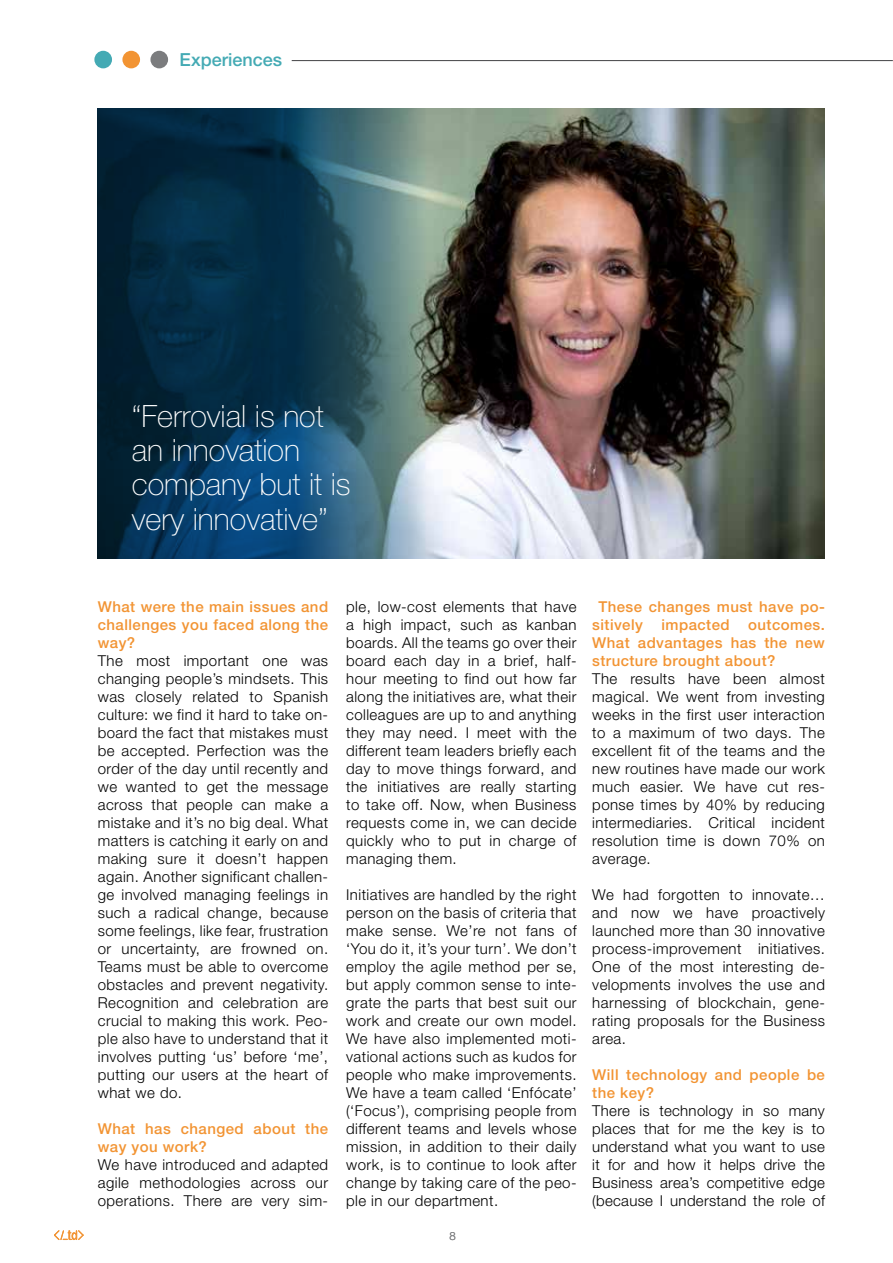
<style>
.page{position:relative;width:893px;height:1263px;background:#fff}
.page>*{position:absolute;margin:0;border:0;box-sizing:border-box;transform-origin:0 0}
.t1{font:100 30.75px/34.2px "Helvetica Neue LT Std";color:#fff}
.t2{font:500 18px "Helvetica Neue LT Std";color:#44aab4}
.t3{font:300 15px/18px "Helvetica Neue LT Std";letter-spacing:.03em;color:#000;text-align:justify}
.t4{font:500 15px/18px "Helvetica Neue LT Std";letter-spacing:.03em;color:#f29433;text-align:justify}
.t5{font:300 11.4px "Helvetica Neue LT Std";color:#7b7c7e}
</style>
<div class="page">
<img style="left:503px;top:108px;width:322px;height:450px">
<svg style="left:98px;top:108px;width:405px;height:450px;background:#2c4f5f"></svg>
<svg style="left:54px;top:1230px;width:30px;height:10px"></svg>
<hr style="left:292px;top:60px;width:601px;height:1px;background:#434345">
<div style="left:122px;top:51px;width:18px;height:17px;background:#f29433;border-radius:50%"></div>
<div style="left:94px;top:51px;width:18px;height:17px;background:#44aab4;border-radius:50%"></div>
<div style="left:150px;top:51px;width:18px;height:17px;background:#7b7c7e;border-radius:50%"></div>
<p class="t2" style="left:180px;top:49px;width:104px">Experiences</p>
<h1 class="t1" style="left:132px;top:399px;width:220px">“Ferrovial is not an innovation company but it is very innovative”</h1>
<p class="t4" style="left:98px;top:598px;width:232px">What were the main issues and challenges you faced along the way?</p>
<p class="t3" style="left:98px;top:651px;width:232px">The most important one was changing people’s mindsets. This was closely related to Spanish culture: we find it hard to take on&shy;board the fact that mistakes must be accepted. Perfection was the order of the day until recently and we wanted to get the message across that people can make a mistake and it’s no big deal. What matters is catching it early on and making sure it doesn’t happen again. Another significant challen&shy;ge involved managing feelings in such a radical change, because some feelings, like fear, frustration or uncertainty, are frowned on.<br>Teams must be able to overcome obstacles and prevent negativity.<br>Recognition and celebration are crucial to making this work. Peo&shy;ple also have to understand that it involves putting ‘us’ before ‘me’, putting our users at the heart of what we do.</p>
<p class="t4" style="left:98px;top:1120px;width:232px">What has changed about the way you work?</p>
<p class="t3" style="left:98px;top:1155px;width:232px">We have introduced and adapted agile methodologies across our operations. There are very sim-</p>
<p class="t3" style="left:346px;top:597px;width:232px">ple, low-cost elements that have a high impact, such as kanban boards. All the teams go over their board each day in a brief, half&shy;hour meeting to find out how far along the initiatives are, what their colleagues are up to and anything they may need. I meet with the different team leaders briefly each day to move things forward, and the initiatives are really starting to take off. Now, when Business requests come in, we can decide quickly who to put in charge of managing them.</p>
<p class="t3" style="left:346px;top:885px;width:232px">Initiatives are handled by the right person on the basis of criteria that make sense. We’re not fans of ‘You do it, it’s your turn’. We don’t employ the agile method per se, but apply common sense to inte&shy;grate the parts that best suit our work and create our own model.<br>We have also implemented moti&shy;vational actions such as kudos for people who make improvements.<br>We have a team called ‘Enfócate’ (‘Focus’), comprising people from different teams and levels whose mission, in addition to their daily work, is to continue to look after change by taking care of the peo&shy;ple in our department.</p>
<p class="t5" style="left:449px;top:1229px;width:8px">8</p>
<p class="t4" style="left:592px;top:598px;width:234px;text-indent:6px">These changes must have po&shy;sitively impacted outcomes.<br>What advantages has the new structure brought about?</p>
<p class="t3" style="left:592px;top:669px;width:234px">The results have been almost magical. We went from investing weeks in the first user interaction to a maximum of two days. The excellent fit of the teams and the new routines have made our work much easier. We have cut res&shy;ponse times by 40% by reducing intermediaries. Critical incident resolution time is down 70% on average.</p>
<p class="t3" style="left:592px;top:885px;width:234px">We had forgotten to innovate… and now we have proactively launched more than 30 innovative process-improvement initiatives.<br>One of the most interesting de&shy;velopments involves the use and harnessing of blockchain, gene&shy;rating proposals for the Business area.</p>
<p class="t4" style="left:592px;top:1066px;width:234px">Will technology and people be the key?</p>
<p class="t3" style="left:592px;top:1101px;width:234px">There is technology in so many places that for me the key is to understand what you want to use it for and how it helps drive the Business area’s competitive edge (because I understand the role of</p>
</div>
